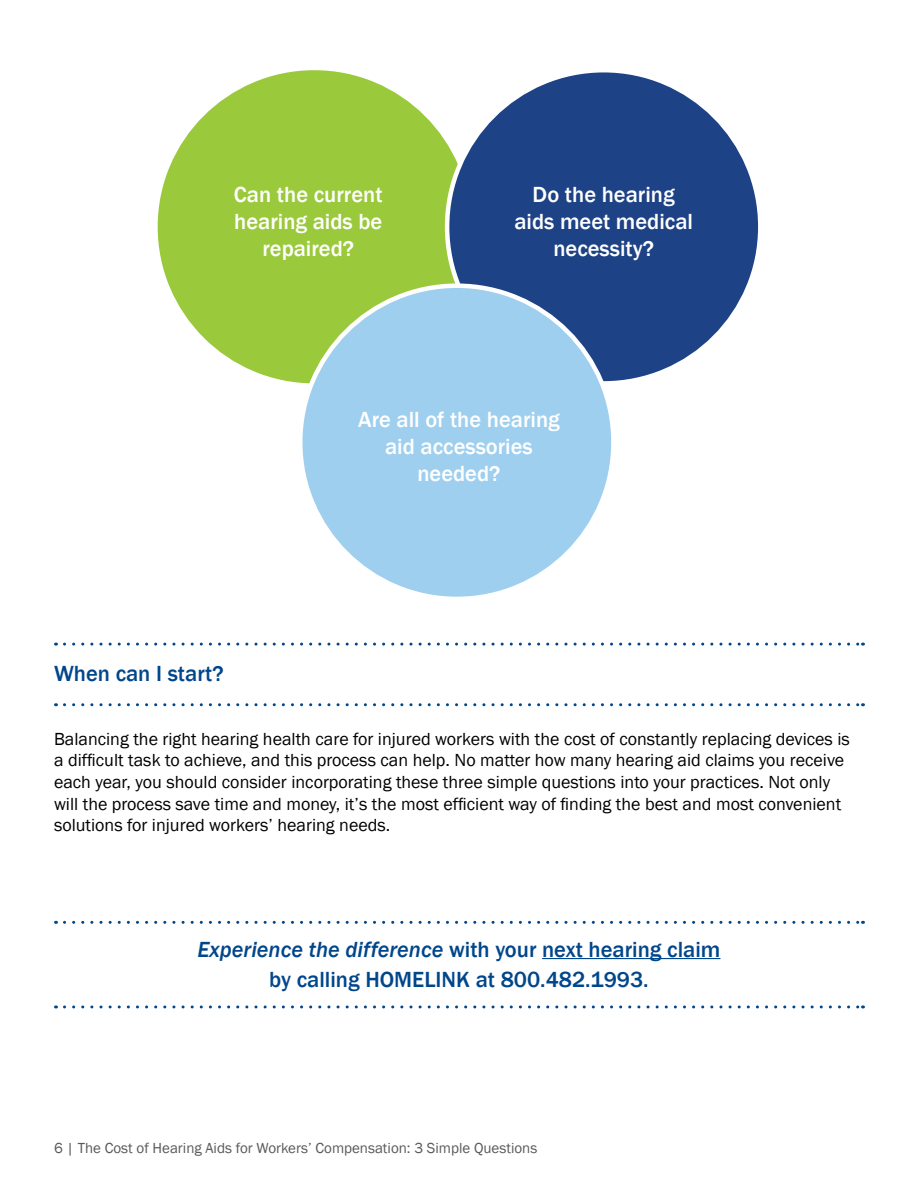
<style>
.page{position:relative;width:918px;height:1188px;background:#fff}
.page>*{position:absolute;margin:0;border:0;box-sizing:border-box;transform-origin:0 0}
.t1{font:500 22.5px/27px "Franklin Gothic";color:#fff;text-align:center}
.t2{font:500 22.5px/30px "Franklin Gothic";color:#00468b;text-align:center}
.t3{font:18px/21.6px "Franklin Gothic";color:#000}
.t4{font:15px "Franklin Gothic";color:#58595b}
.s1{font-style:italic}
</style>
<div class="page">
<svg style="left:64px;top:643px;width:799px;height:3px"></svg>
<svg style="left:64px;top:703px;width:799px;height:3px"></svg>
<div style="left:158px;top:70px;width:313px;height:313px;background:#9aca3c;border-radius:50%"></div>
<div style="left:447px;top:70px;width:313px;height:313px;background:#1e4286;border-radius:50%"></div>
<div style="left:300px;top:286px;width:313px;height:313px;background:#9ecfef;border-radius:50%"></div>
<svg style="left:64px;top:921px;width:799px;height:3px"></svg>
<svg style="left:64px;top:1005px;width:799px;height:3px"></svg>
<hr style="left:542px;top:958px;width:178px;height:1px;background:#00468b">
<p class="t1" style="left:234px;top:181px;width:150px">Can the current hearing aids be repaired?</p>
<p class="t1" style="left:514px;top:181px;width:180px">Do the hearing aids meet medical necessity?</p>
<p class="t2" style="left:54px;top:658px;width:171px">When can I start?</p>
<p class="t1" style="left:358px;top:407px;width:203px">Are all of the hearing aid accessories needed?</p>
<p class="t3" style="left:54px;top:728px;width:797px">Balancing the right hearing health care for injured workers with the cost of constantly replacing devices is a difficult task to achieve, and this process can help. No matter how many hearing aid claims you receive each year, you should consider incorporating these three simple questions into your practices. Not only will the process save time and money, it’s the most efficient way of finding the best and most convenient solutions for injured workers’ hearing needs.</p>
<p class="t2" style="left:198px;top:935px;width:524px"><span class="s1">Experience the difference</span> with your next hearing claim by calling HOMELINK at 800.482.1993.</p>
<p class="t4" style="left:54px;top:1139px;width:485px">6 | The Cost of Hearing Aids for Workers’ Compensation: 3 Simple Questions</p>
</div>
